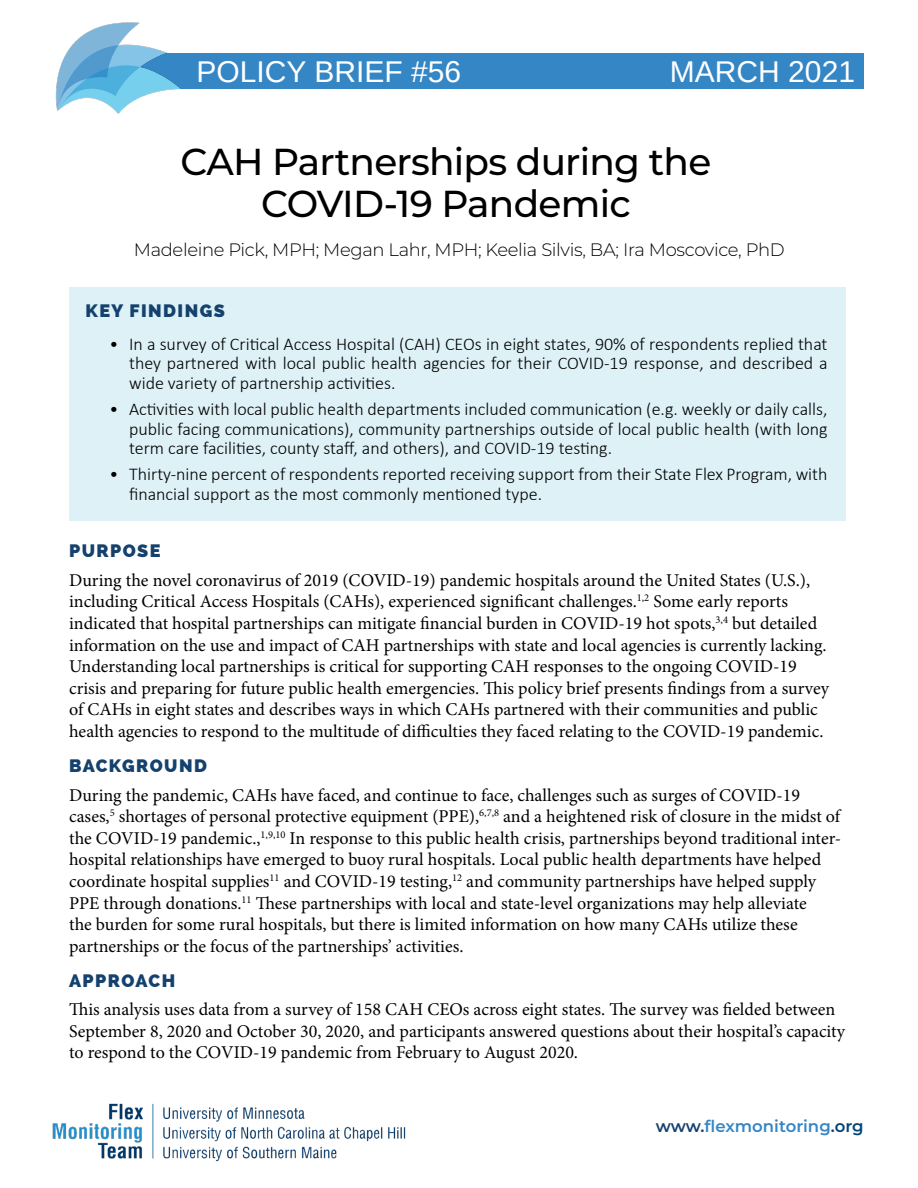
<style>
.page{position:relative;width:918px;height:1188px;background:#fff}
.page>*{position:absolute;margin:0;border:0;box-sizing:border-box;transform-origin:0 0}
.t1{font:500 37.5px/42px "Montserrat";letter-spacing:-.02em;color:#000;text-align:center}
.t2{font:30px "Arimo";color:#fff}
.t3{font:18px/21.6px "Minion Pro";color:#000}
.t4{font:300 18px/19.5px "Calibri";color:#000;text-align:justify}
.t5{font:300 18px "Montserrat";letter-spacing:-.02em;color:#000}
.t6{font:800 18px "Raleway";letter-spacing:.08em;color:#14416d}
.t7{font:600 16.5px "Montserrat";color:#3486c5}
.s1{color:#14416d}
.s2{color:#004677}
</style>
<div class="page">
<img style="left:52px;top:1103px;width:354px;height:59px">
<div style="left:121px;top:53px;width:743px;height:36px;background:#3486c5"></div>
<img style="left:55px;top:22px;width:125px;height:92px">
<div style="left:69px;top:287px;width:777px;height:233px;background:#ddf1f7"></div>
<h2 class="t2" style="left:197px;top:53px;width:266px">POLICY BRIEF #56</h2>
<h2 class="t2" style="left:670px;top:53px;width:187px">MARCH 2021</h2>
<h1 class="t1" style="left:181px;top:139px;width:532px">CAH Partnerships during the<br>COVID-19 Pandemic</h1>
<p class="t5" style="left:134px;top:237px;width:653px">Madeleine Pick, MPH; Megan Lahr, MPH; Keelia Silvis, BA; Ira Moscovice, PhD</p>
<p class="t6" style="left:86px;top:300px;width:141px">KEY FINDINGS</p>
<p class="t4" style="left:129px;top:334px;width:700px;text-indent:-19px">• In a survey of Critical Access Hospital (CAH) CEOs in eight states, 90% of respondents replied that they partnered with local public health agencies for their COVID-19 response, and described a wide variety of partnership activities.</p>
<p class="t4" style="left:129px;top:399px;width:700px;text-indent:-19px">• Activities with local public health departments included communication (e.g. weekly or daily calls, public facing communications), community partnerships outside of local public health (with long term care facilities, county staff, and others), and COVID-19 testing.</p>
<p class="t4" style="left:129px;top:464px;width:700px;text-indent:-19px">• Thirty-nine percent of respondents reported receiving support from their State Flex Program, with financial support as the most commonly mentioned type.</p>
<p class="t6" style="left:69px;top:541px;width:93px">PURPOSE</p>
<p class="t3" style="left:69px;top:569px;width:762px">During the novel coronavirus of 2019 (COVID-19) pandemic hospitals around the United States (U.S.), including Critical Access Hospitals (CAHs), experienced significant challenges.<sup>1,2</sup> Some early reports indicated that hospital partnerships can mitigate financial burden in COVID-19 hot spots,<sup>3,4</sup> but detailed information on the use and impact of CAH partnerships with state and local agencies is currently lacking.<br>Understanding local partnerships is critical for supporting CAH responses to the ongoing COVID-19 crisis and preparing for future public health emergencies. This policy brief presents findings from a survey of CAHs in eight states and describes ways in which CAHs partnered with their communities and public health agencies to respond to the multitude of difficulties they faced relating to the COVID-19 pandemic.</p>
<p class="t6" style="left:69px;top:755px;width:139px">BACKGROUND</p>
<p class="t3" style="left:69px;top:784px;width:774px">During the pandemic, CAHs have faced, and continue to face, challenges such as surges of COVID-19 cases,<sup>5</sup> shortages of personal protective equipment (PPE),<sup>6,7,8</sup> and a heightened risk of closure in the midst of the COVID-19 pandemic.,<sup>1,9,10</sup> In response to this public health crisis, partnerships beyond traditional inter&shy;hospital relationships have emerged to buoy rural hospitals. Local public health departments have helped coordinate hospital supplies<sup>11</sup> and COVID-19 testing,<sup>12</sup> and community partnerships have helped supply PPE through donations.<sup>11</sup> These partnerships with local and state-level organizations may help alleviate<br>the burden for some rural hospitals, but there is limited information on how many CAHs utilize these partnerships or the focus of the partnerships’ activities.</p>
<p class="t6" style="left:69px;top:970px;width:108px">APPROACH</p>
<p class="t3" style="left:69px;top:999px;width:777px">This analysis uses data from a survey of 158 CAH CEOs across eight states. The survey was fielded between<br>September 8, 2020 and October 30, 2020, and participants answered questions about their hospital’s capacity to respond to the COVID-19 pandemic from February to August 2020.</p>
<p class="t7" style="left:656px;top:1114px;width:209px"><span class="s1">www.</span>flexmonitoring<span class="s1">.</span><span class="s2">org</span></p>
</div>
